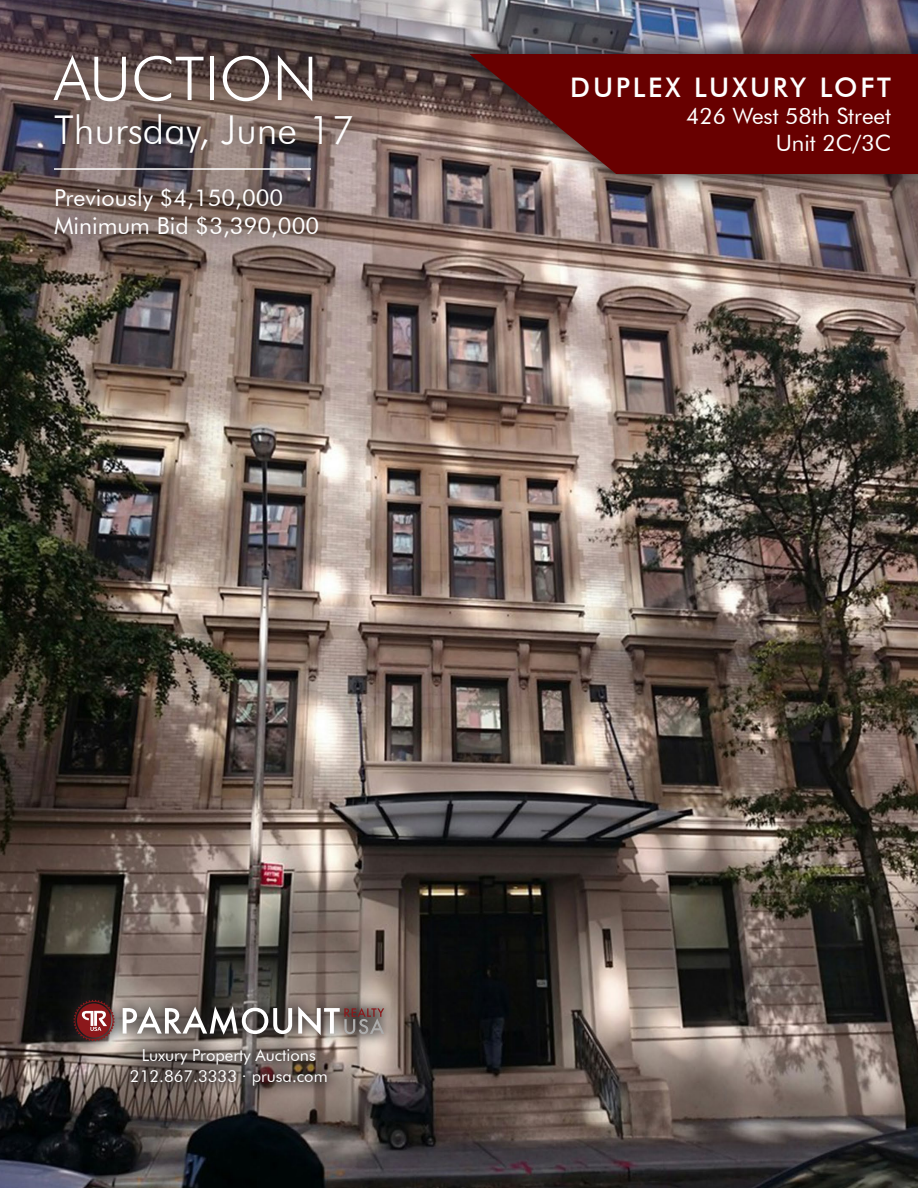
<style>
.page{position:relative;width:918px;height:1188px;background:#fff}
.page>*{position:absolute;margin:0;border:0;box-sizing:border-box;transform-origin:0 0}
.t1{font:300 60.6px "Futura BT";color:#fff}
.t2{font:300 39.6px "Futura BT";color:#fff}
.t3{font:500 27px "Futura BT";letter-spacing:.1em;color:#fff}
.t4{font:23.25px "Futura BT";color:#fff}
.t5{font:22.5px "Futura BT";color:#fff}
.t6{font:16.5px "Futura BT";color:#fff}
</style>
<div class="page">
<img style="left:0;top:0;width:918px;height:1188px">
<div style="left:59px;top:986px;width:339px;height:70px;background:#231f20;opacity:.75"></div>
<svg style="left:123px;top:1006px;width:169px;height:28px"></svg>
<svg style="left:73px;top:1000px;width:42px;height:41px"></svg>
<svg style="left:298px;top:1006px;width:86px;height:29px"></svg>
<div style="left:117px;top:1034px;width:224px;height:66px;background:#231f20;opacity:.75"></div>
<div style="left:33px;top:34px;width:340px;height:224px;background:#231f20;opacity:.6"></div>
<hr style="left:54px;top:168px;width:257px;height:2px;background:#fff">
<div style="left:449px;top:32px;width:469px;height:164px;background:#231f20;opacity:.75"></div>
<svg style="left:469px;top:54px;width:449px;height:120px;fill:#680000"></svg>
<p class="t1" style="left:54px;top:42px;width:265px">AUCTION</p>
<p class="t2" style="left:54px;top:105px;width:302px">Thursday, June 17</p>
<p class="t4" style="left:54px;top:183px;width:231px">Previously $4,150,000</p>
<p class="t4" style="left:54px;top:212px;width:267px">Minimum Bid $3,390,000</p>
<p class="t3" style="left:570px;top:71px;width:322px">DUPLEX LUXURY LOFT</p>
<p class="t5" style="left:686px;top:103px;width:206px">426 West 58th Street</p>
<p class="t5" style="left:776px;top:130px;width:117px">Unit 2C/3C</p>
<p class="t6" style="left:142px;top:1045px;width:176px">Luxury Property Auctions</p>
<p class="t6" style="left:130px;top:1066px;width:199px">212.867.3333 · prusa.com</p>
</div>
